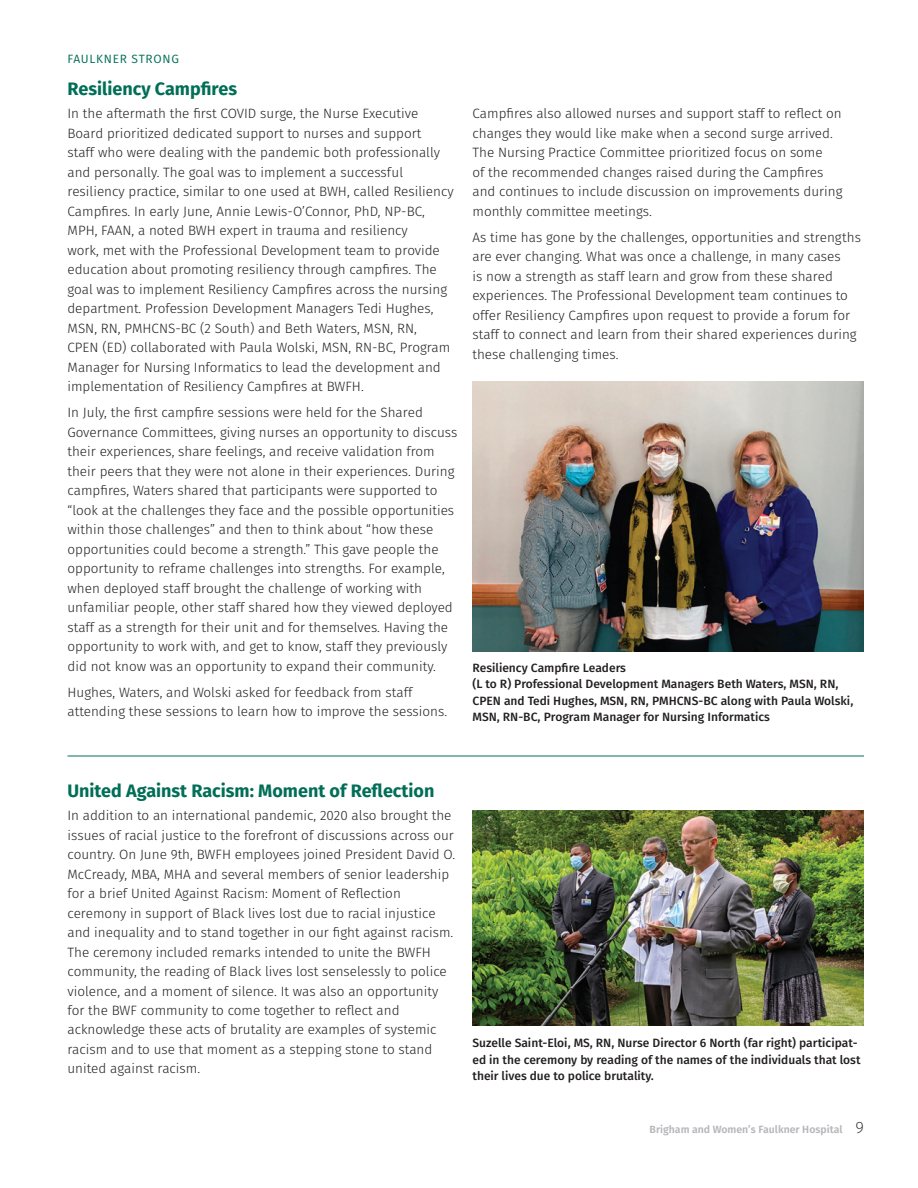
<style>
.page{position:relative;width:918px;height:1188px;background:#fff}
.page>*{position:absolute;margin:0;border:0;box-sizing:border-box;transform-origin:0 0}
.t1{font:700 18px "Fira Sans";color:#016e57}
.t2{font:300 13.5px/19.5px "Fira Sans";color:#231f20}
.t3{font:12px/16.5px "Fira Sans OT Medium";color:#231f20}
.t4{font:12px "Fira Sans";letter-spacing:.06em;color:#016e57}
.t5{font:600 10.5px "Fira Sans";color:#b6b7bb}
.s1{font-weight:200;font-size:16.5px;color:#231f20}
</style>
<div class="page">
<img style="left:472px;top:382px;width:392px;height:270px">
<img style="left:472px;top:810px;width:392px;height:216px">
<hr style="left:68px;top:756px;width:796px;height:1px;background:#016e57">
<p class="t4" style="left:68px;top:51px;width:113px">FAULKNER STRONG</p>
<h1 class="t1" style="left:68px;top:74px;width:171px">Resiliency Campfires</h1>
<p class="t2" style="left:68px;top:105px;width:388px">In the aftermath the first COVID surge, the Nurse Executive Board prioritized dedicated support to nurses and support<br>staff who were dealing with the pandemic both professionally and personally. The goal was to implement a successful resiliency practice, similar to one used at BWH, called Resiliency Campfires. In early June, Annie Lewis-O’Connor, PhD, NP-BC, MPH, FAAN, a noted BWH expert in trauma and resiliency<br>work, met with the Professional Development team to provide education about promoting resiliency through campfires. The goal was to implement Resiliency Campfires across the nursing department. Profession Development Managers Tedi Hughes, MSN, RN, PMHCNS-BC (2 South) and Beth Waters, MSN, RN,<br>CPEN (ED) collaborated with Paula Wolski, MSN, RN-BC, Program Manager for Nursing Informatics to lead the development and implementation of Resiliency Campfires at BWFH.</p>
<p class="t2" style="left:68px;top:404px;width:391px">In July, the first campfire sessions were held for the Shared Governance Committees, giving nurses an opportunity to discuss their experiences, share feelings, and receive validation from their peers that they were not alone in their experiences. During campfires, Waters shared that participants were supported to “look at the challenges they face and the possible opportunities within those challenges” and then to think about “how these opportunities could become a strength.” This gave people the opportunity to reframe challenges into strengths. For example, when deployed staff brought the challenge of working with unfamiliar people, other staff shared how they viewed deployed staff as a strength for their unit and for themselves. Having the opportunity to work with, and get to know, staff they previously did not know was an opportunity to expand their community.</p>
<p class="t2" style="left:68px;top:683px;width:381px">Hughes, Waters, and Wolski asked for feedback from staff attending these sessions to learn how to improve the sessions.</p>
<p class="t2" style="left:472px;top:105px;width:372px">Campfires also allowed nurses and support staff to reflect on changes they would like make when a second surge arrived.<br>The Nursing Practice Committee prioritized focus on some<br>of the recommended changes raised during the Campfires and continues to include discussion on improvements during monthly committee meetings.</p>
<p class="t2" style="left:472px;top:228px;width:390px">As time has gone by the challenges, opportunities and strengths are ever changing. What was once a challenge, in many cases<br>is now a strength as staff learn and grow from these shared experiences. The Professional Development team continues to offer Resiliency Campfires upon request to provide a forum for staff to connect and learn from their shared experiences during these challenging times.</p>
<p class="t3" style="left:472px;top:660px;width:382px">Resiliency Campfire Leaders<br>(L to R) Professional Development Managers Beth Waters, MSN, RN, CPEN and Tedi Hughes, MSN, RN, PMHCNS-BC along with Paula Wolski, MSN, RN-BC, Program Manager for Nursing Informatics</p>
<h1 class="t1" style="left:68px;top:776px;width:368px">United Against Racism: Moment of Reflection</h1>
<p class="t2" style="left:68px;top:807px;width:389px">In addition to an international pandemic, 2020 also brought the issues of racial justice to the forefront of discussions across our country. On June 9th, BWFH employees joined President David O.<br>McCready, MBA, MHA and several members of senior leadership for a brief United Against Racism: Moment of Reflection ceremony in support of Black lives lost due to racial injustice and inequality and to stand together in our fight against racism.<br>The ceremony included remarks intended to unite the BWFH community, the reading of Black lives lost senselessly to police violence, and a moment of silence. It was also an opportunity for the BWF community to come together to reflect and acknowledge these acts of brutality are examples of systemic racism and to use that moment as a stepping stone to stand united against racism.</p>
<p class="t3" style="left:472px;top:1035px;width:390px">Suzelle Saint-Eloi, MS, RN, Nurse Director 6 North (far right) participat&shy;ed in the ceremony by reading of the names of the individuals that lost their lives due to police brutality.</p>
<p class="t5" style="left:650px;top:1122px;width:216px">Brigham and Women’s Faulkner Hospital <span class="s1">9</span></p>
</div>
